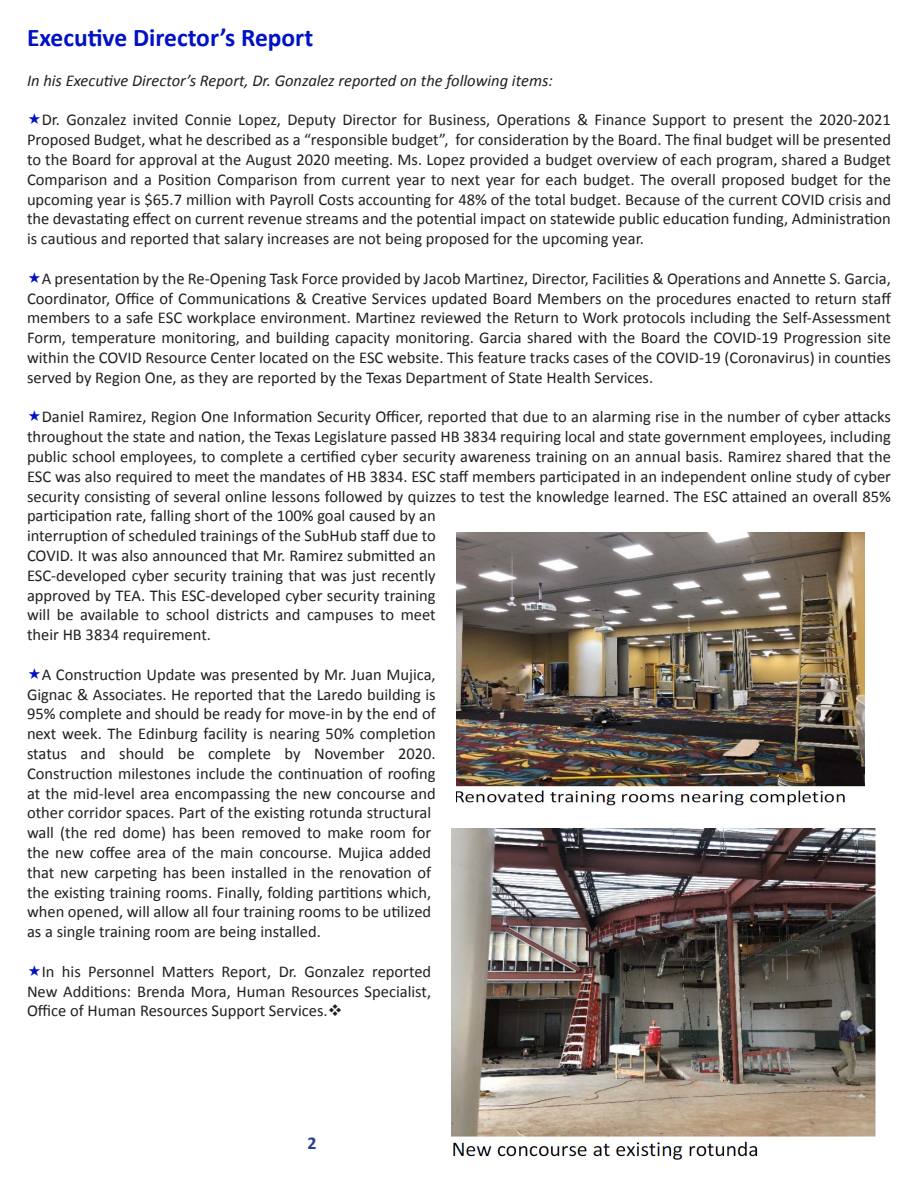
<style>
.page{position:relative;width:918px;height:1188px;background:#fff}
.page>*{position:absolute;margin:0;border:0;box-sizing:border-box;transform-origin:0 0}
.t1{font:700 25.5px "Calibri";color:#0112c4}
.t2{font:700 18px "Calibri";color:#253f8e}
.t3{font:16.5px/19.8px "Calibri";color:#231f20;text-align:justify}
.t4{font:italic 16.5px "Calibri";color:#231f20}
</style>
<div class="page">
<img style="left:452px;top:829px;width:423px;height:331px">
<img style="left:456px;top:532px;width:409px;height:274px">
<p class="t1" style="left:27px;top:21px;width:288px">Executive Director’s Report</p>
<p class="t4" style="left:27px;top:69px;width:527px">In his Executive Director’s Report, Dr. Gonzalez reported on the following items:</p>
<p class="t3" style="left:27px;top:110px;width:866px;text-indent:15px">Dr. Gonzalez invited Connie Lopez, Deputy Director for Business, Operations &amp; Finance Support to present the 2020-2021<br>Proposed Budget, what he described as a “responsible budget”, for consideration by the Board. The final budget will be presented to the Board for approval at the August 2020 meeting. Ms. Lopez provided a budget overview of each program, shared a Budget Comparison and a Position Comparison from current year to next year for each budget. The overall proposed budget for the upcoming year is $65.7 million with Payroll Costs accounting for 48% of the total budget. Because of the current COVID crisis and the devastating effect on current revenue streams and the potential impact on statewide public education funding, Administration is cautious and reported that salary increases are not being proposed for the upcoming year.</p>
<p class="t3" style="left:27px;top:268px;width:866px;text-indent:15px">A presentation by the Re-Opening Task Force provided by Jacob Martinez, Director, Facilities &amp; Operations and Annette S. Garcia, Coordinator, Office of Communications &amp; Creative Services updated Board Members on the procedures enacted to return staff members to a safe ESC workplace environment. Martinez reviewed the Return to Work protocols including the Self-Assessment Form, temperature monitoring, and building capacity monitoring. Garcia shared with the Board the COVID-19 Progression site within the COVID Resource Center located on the ESC website. This feature tracks cases of the COVID-19 (Coronavirus) in counties served by Region One, as they are reported by the Texas Department of State Health Services.</p>
<p class="t3" style="left:27px;top:407px;width:866px;text-align:left;text-indent:15px">Daniel Ramirez, Region One Information Security Officer, reported that due to an alarming rise in the number of cyber attacks throughout the state and nation, the Texas Legislature passed HB 3834 requiring local and state government employees, including public school employees, to complete a certified cyber security awareness training on an annual basis. Ramirez shared that the ESC was also required to meet the mandates of HB 3834. ESC staff members participated in an independent online study of cyber security consisting of several online lessons followed by quizzes to test the knowledge learned. The ESC attained an overall 85% participation rate, falling short of the 100% goal caused by an<br>interruption of scheduled trainings of the SubHub staff due to<br>COVID. It was also announced that Mr. Ramirez submitted an<br>ESC-developed cyber security training that was just recently<br>approved by TEA. This ESC-developed cyber security training<br>will be available to school districts and campuses to meet<br>their HB 3834 requirement.</p>
<p class="t3" style="left:27px;top:664px;width:410px;text-align:left;text-indent:15px">A Construction Update was presented by Mr. Juan Mujica, Gignac &amp; Associates. He reported that the Laredo building is 95% complete and should be ready for move-in by the end of next week. The Edinburg facility is nearing 50% completion status and should be complete by November 2020.<br>Construction milestones include the continuation of roofing at the mid‐level area encompassing the new concourse and other corridor spaces. Part of the existing rotunda structural wall (the red dome) has been removed to make room for the new coffee area of the main concourse. Mujica added that new carpeting has been installed in the renovation of the existing training rooms. Finally, folding partitions which, when opened, will allow all four training rooms to be utilized as a single training room are being installed.</p>
<p class="t3" style="left:27px;top:961px;width:406px;text-indent:15px">In his Personnel Matters Report, Dr. Gonzalez reported New Additions: Brenda Mora, Human Resources Specialist, Office of Human Resources Support Services.❖</p>
<p class="t2" style="left:307px;top:1131px;width:11px">2</p>
</div>
